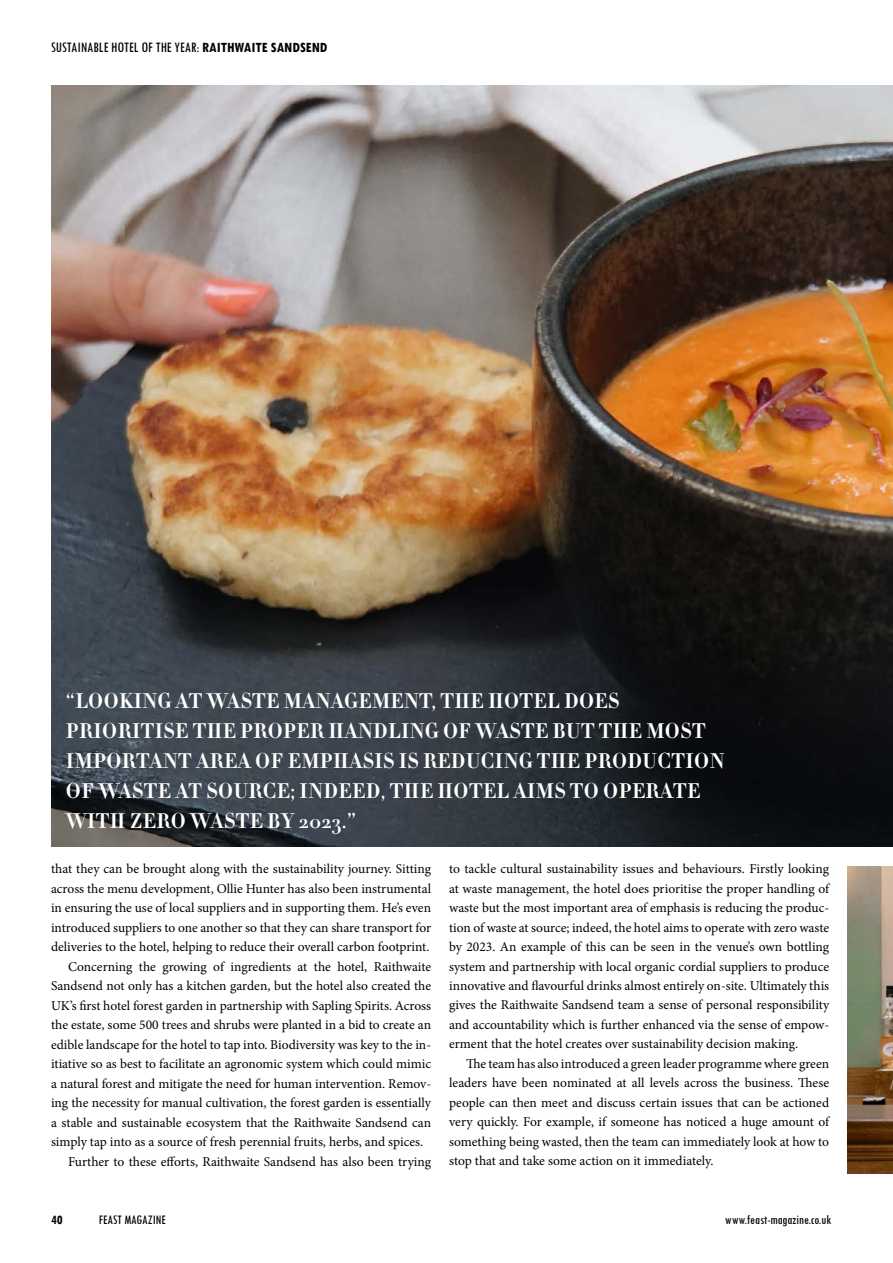
<style>
.page{position:relative;width:893px;height:1263px;background:#fff}
.page>*{position:absolute;margin:0;border:0;box-sizing:border-box;transform-origin:0 0}
.t1{font:21px/30px "Didot HTF B06 Bold";letter-spacing:.02em;color:#fff}
.t2{font:condensed 15px "Tw Cen";color:#000}
.t3{font:13.5px/19.5px "Minion Pro";letter-spacing:-.005em;color:#000;text-align:justify}
.t4{font:condensed 13.5px "Tw Cen";color:#000}
.t5{font:700 condensed 13.5px "Tw Cen";color:#000}
.s1{font-weight:700}
</style>
<div class="page">
<img style="left:847px;top:866px;width:46px;height:308px">
<img style="left:51px;top:85px;width:842px;height:761px">
<p class="t2" style="left:51px;top:39px;width:278px">SUSTAINABLE HOTEL OF THE YEAR: <span class="s1">RAITHWAITE SANDSEND</span></p>
<h1 class="t1" style="left:66px;top:686px;width:660px">“LOOKING AT WASTE MANAGEMENT, THE HOTEL DOES PRIORITISE THE PROPER HANDLING OF WASTE BUT THE MOST IMPORTANT AREA OF EMPHASIS IS REDUCING THE PRODUCTION OF WASTE AT SOURCE; INDEED, THE HOTEL AIMS TO OPERATE WITH ZERO WASTE BY 2023.”</h1>
<p class="t3" style="left:51px;top:859px;width:382px">that they can be brought along with the sustainability journey. Sitting</p>
<p class="t3" style="left:51px;top:878px;width:382px">across the menu development, Ollie Hunter has also been instrumental</p>
<p class="t3" style="left:51px;top:898px;width:382px">in ensuring the use of local suppliers and in supporting them. He’s even</p>
<p class="t3" style="left:51px;top:917px;width:382px">introduced suppliers to one another so that they can share transport for</p>
<p class="t3" style="left:51px;top:937px;width:380px">deliveries to the hotel, helping to reduce their overall carbon footprint.</p>
<p class="t3" style="left:68px;top:956px;width:365px">Concerning the growing of ingredients at the hotel, Raithwaite</p>
<p class="t3" style="left:51px;top:976px;width:382px">Sandsend not only has a kitchen garden, but the hotel also created the</p>
<p class="t3" style="left:51px;top:995px;width:382px">UK’s first hotel forest garden in partnership with Sapling Spirits. Across</p>
<p class="t3" style="left:51px;top:1015px;width:382px">the estate, some 500 trees and shrubs were planted in a bid to create an</p>
<p class="t3" style="left:51px;top:1034px;width:382px">edible landscape for the hotel to tap into. Biodiversity was key to the in-</p>
<p class="t3" style="left:51px;top:1054px;width:382px">itiative so as best to facilitate an agronomic system which could mimic</p>
<p class="t3" style="left:51px;top:1073px;width:382px">a natural forest and mitigate the need for human intervention. Remov-</p>
<p class="t3" style="left:51px;top:1093px;width:382px">ing the necessity for manual cultivation, the forest garden is essentially</p>
<p class="t3" style="left:51px;top:1112px;width:382px">a stable and sustainable ecosystem that the Raithwaite Sandsend can</p>
<p class="t3" style="left:51px;top:1132px;width:374px">simply tap into as a source of fresh perennial fruits, herbs, and spices.</p>
<p class="t3" style="left:68px;top:1151px;width:365px">Further to these efforts, Raithwaite Sandsend has also been trying</p>
<p class="t3" style="left:449px;top:859px;width:382px">to tackle cultural sustainability issues and behaviours. Firstly looking at waste management, the hotel does prioritise the proper handling of waste but the most important area of emphasis is reducing the produc&shy;tion of waste at source; indeed, the hotel aims to operate with zero waste by 2023. An example of this can be seen in the venue’s own bottling system and partnership with local organic cordial suppliers to produce innovative and flavourful drinks almost entirely on-site. Ultimately this gives the Raithwaite Sandsend team a sense of personal responsibility and accountability which is further enhanced via the sense of empow&shy;erment that the hotel creates over sustainability decision making.</p>
<p class="t3" style="left:449px;top:1054px;width:382px;text-indent:17px">The team has also introduced a green leader programme where green leaders have been nominated at all levels across the business. These people can then meet and discuss certain issues that can be actioned very quickly. For example, if someone has noticed a huge amount of something being wasted, then the team can immediately look at how to stop that and take some action on it immediately.</p>
<p class="t5" style="left:51px;top:1212px;width:13px">40</p>
<p class="t4" style="left:99px;top:1212px;width:69px">FEAST MAGAZINE</p>
<p class="t4" style="left:725px;top:1212px;width:108px">www.feast-magazine.co.uk</p>
</div>
